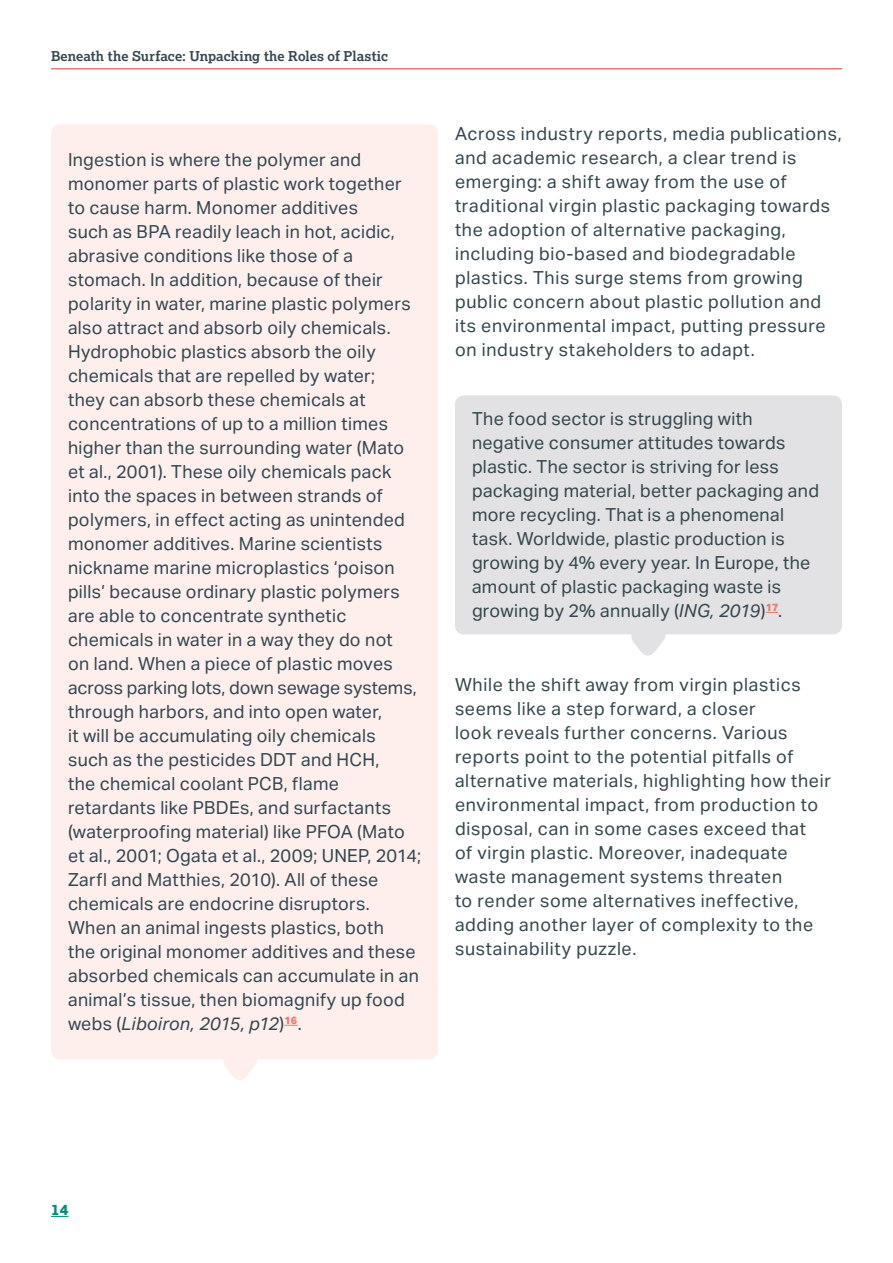
<style>
.page{position:relative;width:893px;height:1263px;background:#fff}
.page>*{position:absolute;margin:0;border:0;box-sizing:border-box;transform-origin:0 0}
.NewBodyCopy{font:18px/24px "Aktiv Grotesk";letter-spacing:.015em;color:#34474f}
.NewBodyCopy-2{font:18px/24px "Aktiv Grotesk";letter-spacing:.035em;color:#34474f}
.t1{font:800 15px "Lexia";color:#008d7b}
.t2{font:600 13.5px "Lexia";letter-spacing:.01em;color:#34474f}
.s1{font-style:italic}
</style>
<div class="page">
<svg style="left:51px;top:1216px;width:17px;height:1px"></svg>
<hr style="left:51px;top:68px;width:791px;height:2px;background:#f27574">
<div style="left:51px;top:124px;width:387px;height:935px;background:#feefed;border-radius:9px"></div>
<svg style="left:284px;top:1025px;width:14px;height:1px"></svg>
<svg style="left:223px;top:1059px;width:34px;height:21px"></svg>
<div style="left:455px;top:395px;width:387px;height:239px;background:#e2e1e3;border-radius:9px"></div>
<svg style="left:766px;top:612px;width:12px;height:1px"></svg>
<svg style="left:629px;top:634px;width:39px;height:22px"></svg>
<p class="t2" style="left:51px;top:47px;width:338px">Beneath the Surface: Unpacking the Roles of Plastic</p>
<p class="NewBodyCopy" style="left:68px;top:148px;width:354px">Ingestion is where the polymer and monomer parts of plastic work together to cause harm. Monomer additives<br>such as BPA readily leach in hot, acidic, abrasive conditions like those of a stomach. In addition, because of their polarity in water, marine plastic polymers also attract and absorb oily chemicals.<br>Hydrophobic plastics absorb the oily chemicals that are repelled by water;<br>they can absorb these chemicals at concentrations of up to a million times higher than the surrounding water (Mato et al., 2001). These oily chemicals pack into the spaces in between strands of polymers, in effect acting as unintended monomer additives. Marine scientists nickname marine microplastics ‘poison pills’ because ordinary plastic polymers are able to concentrate synthetic chemicals in water in a way they do not<br>on land. When a piece of plastic moves across parking lots, down sewage systems, through harbors, and into open water,<br>it will be accumulating oily chemicals<br>such as the pesticides DDT and HCH,<br>the chemical coolant PCB, flame retardants like PBDEs, and surfactants (waterproofing material) like PFOA (Mato et al., 2001; Ogata et al., 2009; UNEP, 2014; Zarfl and Matthies, 2010). All of these chemicals are endocrine disruptors.<br>When an animal ingests plastics, both<br>the original monomer additives and these absorbed chemicals can accumulate in an animal’s tissue, then biomagnify up food webs (<span class="s1">Liboiron, 2015, p12</span>)<sup>16</sup>.</p>
<p class="NewBodyCopy-2" style="left:455px;top:122px;width:388px">Across industry reports, media publications, and academic research, a clear trend is emerging: a shift away from the use of traditional virgin plastic packaging towards the adoption of alternative packaging, including bio-based and biodegradable plastics. This surge stems from growing public concern about plastic pollution and its environmental impact, putting pressure on industry stakeholders to adapt.</p>
<p class="NewBodyCopy" style="left:472px;top:407px;width:349px">The food sector is struggling with negative consumer attitudes towards plastic. The sector is striving for less packaging material, better packaging and more recycling. That is a phenomenal task. Worldwide, plastic production is growing by 4% every year. In Europe, the amount of plastic packaging waste is growing by 2% annually (<span class="s1">ING, 2019</span>)<sup>17</sup>.</p>
<p class="NewBodyCopy-2" style="left:455px;top:673px;width:377px">While the shift away from virgin plastics seems like a step forward, a closer<br>look reveals further concerns. Various reports point to the potential pitfalls of alternative materials, highlighting how their environmental impact, from production to disposal, can in some cases exceed that<br>of virgin plastic. Moreover, inadequate waste management systems threaten<br>to render some alternatives ineffective, adding another layer of complexity to the sustainability puzzle.</p>
<p class="t1" style="left:51px;top:1200px;width:19px">14</p>
</div>
